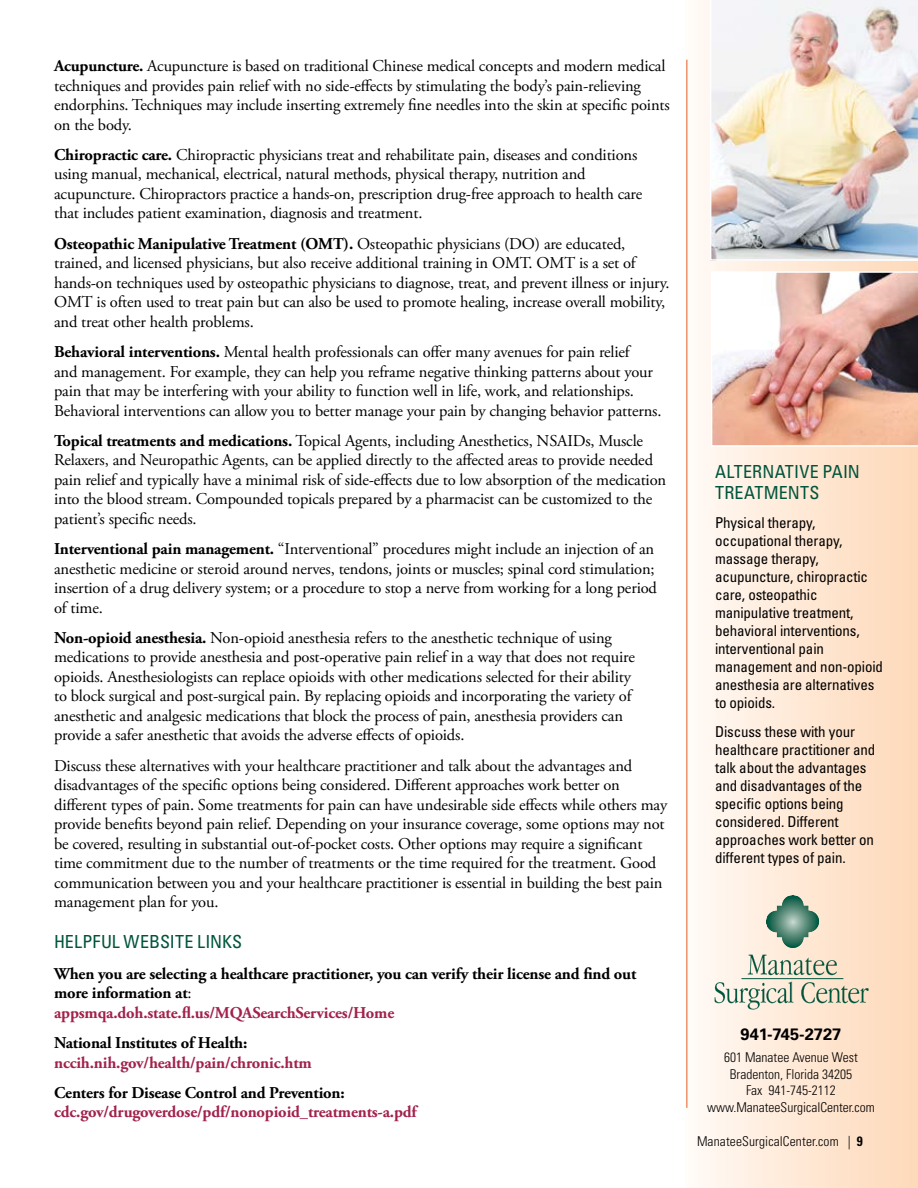
<style>
.page{position:relative;width:918px;height:1188px;background:#fff}
.page>*{position:absolute;margin:0;border:0;box-sizing:border-box;transform-origin:0 0}
.t1{font:condensed 18px/21px "Univers LT Std";letter-spacing:.01em;color:#00553d}
.t2{font:16.5px/19.5px "Adobe Garamond Pro";letter-spacing:-.01em;color:#000}
.t3{font:700 16.5px/19.5px "Adobe Garamond Pro";letter-spacing:-.01em;color:#000}
.t4{font:700 16.5px "Adobe Garamond Pro";letter-spacing:-.01em;color:#a2224b}
.t5{font:700 16.5px "Univers LT Std";color:#000}
.t6{font:condensed 15px/18px "Univers LT Std";letter-spacing:-.01em;color:#000}
.t7{font:300 condensed 13.5px/16.5px "Univers LT Std";color:#000;text-align:center}
.s1{font-weight:700}
.s2{font-weight:400}
.s3{color:#a2224b}
</style>
<div class="page">
<div style="left:685px;top:1px;width:233px;height:1187px;background:linear-gradient(to right,#fffaf6,#fed8b8)"></div>
<svg style="left:748px;top:955px;width:89px;height:20px;background:#c1c5b2"></svg>
<svg style="left:715px;top:982px;width:79px;height:28px;background:#ced2c2"></svg>
<svg style="left:801px;top:982px;width:68px;height:21px"></svg>
<svg style="left:766px;top:895px;width:53px;height:53px;background:#90ab99"></svg>
<hr style="left:741px;top:978px;width:103px;height:1px;background:#00553d">
<hr style="left:687px;top:60px;width:1px;height:1048px;background:#e15e25">
<img style="left:710px;top:0;width:208px;height:261px">
<img style="left:711px;top:271px;width:207px;height:176px">
<p class="t2" style="left:54px;top:57px;width:617px"><span class="s1">Acupuncture.</span> Acupuncture is based on traditional Chinese medical concepts and modern medical techniques and provides pain relief with no side-effects by stimulating the body’s pain-relieving endorphins. Techniques may include inserting extremely fine needles into the skin at specific points on the body.</p>
<p class="t2" style="left:54px;top:146px;width:590px"><span class="s1">Chiropractic care.</span> Chiropractic physicians treat and rehabilitate pain, diseases and conditions using manual, mechanical, electrical, natural methods, physical therapy, nutrition and acupuncture. Chiropractors practice a hands-on, prescription drug-free approach to health care that includes patient examination, diagnosis and treatment.</p>
<p class="t2" style="left:54px;top:234px;width:617px"><span class="s1">Osteopathic Manipulative Treatment (OMT).</span> Osteopathic physicians (DO) are educated, trained, and licensed physicians, but also receive additional training in OMT. OMT is a set of hands-on techniques used by osteopathic physicians to diagnose, treat, and prevent illness or injury.<br>OMT is often used to treat pain but can also be used to promote healing, increase overall mobility, and treat other health problems.</p>
<p class="t2" style="left:54px;top:343px;width:609px"><span class="s1">Behavioral interventions.</span> Mental health professionals can offer many avenues for pain relief<br>and management. For example, they can help you reframe negative thinking patterns about your pain that may be interfering with your ability to function well in life, work, and relationships.<br>Behavioral interventions can allow you to better manage your pain by changing behavior patterns.</p>
<p class="t2" style="left:54px;top:431px;width:614px"><span class="s1">Topical treatments and medications.</span> Topical Agents, including Anesthetics, NSAIDs, Muscle Relaxers, and Neuropathic Agents, can be applied directly to the affected areas to provide needed pain relief and typically have a minimal risk of side-effects due to low absorption of the medication into the blood stream. Compounded topicals prepared by a pharmacist can be customized to the patient’s specific needs.</p>
<p class="t2" style="left:54px;top:540px;width:604px"><span class="s1">Interventional pain management.</span> “Interventional” procedures might include an injection of an anesthetic medicine or steroid around nerves, tendons, joints or muscles; spinal cord stimulation; insertion of a drug delivery system; or a procedure to stop a nerve from working for a long period of time.</p>
<p class="t2" style="left:54px;top:629px;width:582px"><span class="s1">Non-opioid anesthesia.</span> Non-opioid anesthesia refers to the anesthetic technique of using medications to provide anesthesia and post-operative pain relief in a way that does not require opioids. Anesthesiologists can replace opioids with other medications selected for their ability to block surgical and post-surgical pain. By replacing opioids and incorporating the variety of anesthetic and analgesic medications that block the process of pain, anesthesia providers can provide a safer anesthetic that avoids the adverse effects of opioids.</p>
<p class="t2" style="left:54px;top:756px;width:615px">Discuss these alternatives with your healthcare practitioner and talk about the advantages and disadvantages of the specific options being considered. Different approaches work better on different types of pain. Some treatments for pain can have undesirable side effects while others may provide benefits beyond pain relief. Depending on your insurance coverage, some options may not be covered, resulting in substantial out-of-pocket costs. Other options may require a significant time commitment due to the number of treatments or the time required for the treatment. Good communication between you and your healthcare practitioner is essential in building the best pain management plan for you.</p>
<p class="t1" style="left:54px;top:931px;width:190px">HELPFUL WEBSITE LINKS</p>
<p class="t3" style="left:54px;top:964px;width:584px">When you are selecting a healthcare practitioner, you can verify their license and find out more information at<span class="s2">:<br></span><span class="s3">appsmqa.doh.state.fl.us/MQASearchServices/Home</span></p>
<p class="t3" style="left:54px;top:1033px;width:195px">National Institutes of Health:</p>
<p class="t4" style="left:54px;top:1053px;width:259px">nccih.nih.gov/health/pain/chronic.htm</p>
<p class="t3" style="left:54px;top:1083px;width:292px">Centers for Disease Control and Prevention:</p>
<p class="t4" style="left:54px;top:1103px;width:364px">cdc.gov/drugoverdose/pdf/nonopioid_treatments-a.pdf</p>
<p class="t1" style="left:715px;top:461px;width:146px">ALTERNATIVE PAIN<br>TREATMENTS</p>
<p class="t6" style="left:715px;top:514px;width:170px">Physical therapy, occupational therapy, massage therapy, acupuncture, chiropractic care, osteopathic manipulative treatment, behavioral interventions, interventional pain management and non-opioid anesthesia are alternatives to opioids.</p>
<p class="t6" style="left:715px;top:722px;width:162px">Discuss these with your healthcare practitioner and talk about the advantages and disadvantages of the specific options being considered. Different approaches work better on different types of pain.</p>
<p class="t5" style="left:741px;top:1025px;width:102px">941-745-2727</p>
<p class="t7" style="left:707px;top:1049px;width:169px">601 Manatee Avenue West<br>Bradenton, Florida 34205<br>Fax 941-745-2112 www.ManateeSurgicalCenter.com</p>
<p class="t7" style="left:697px;top:1133px;width:167px">ManateeSurgicalCenter.com | <span class="s1">9</span></p>
</div>
